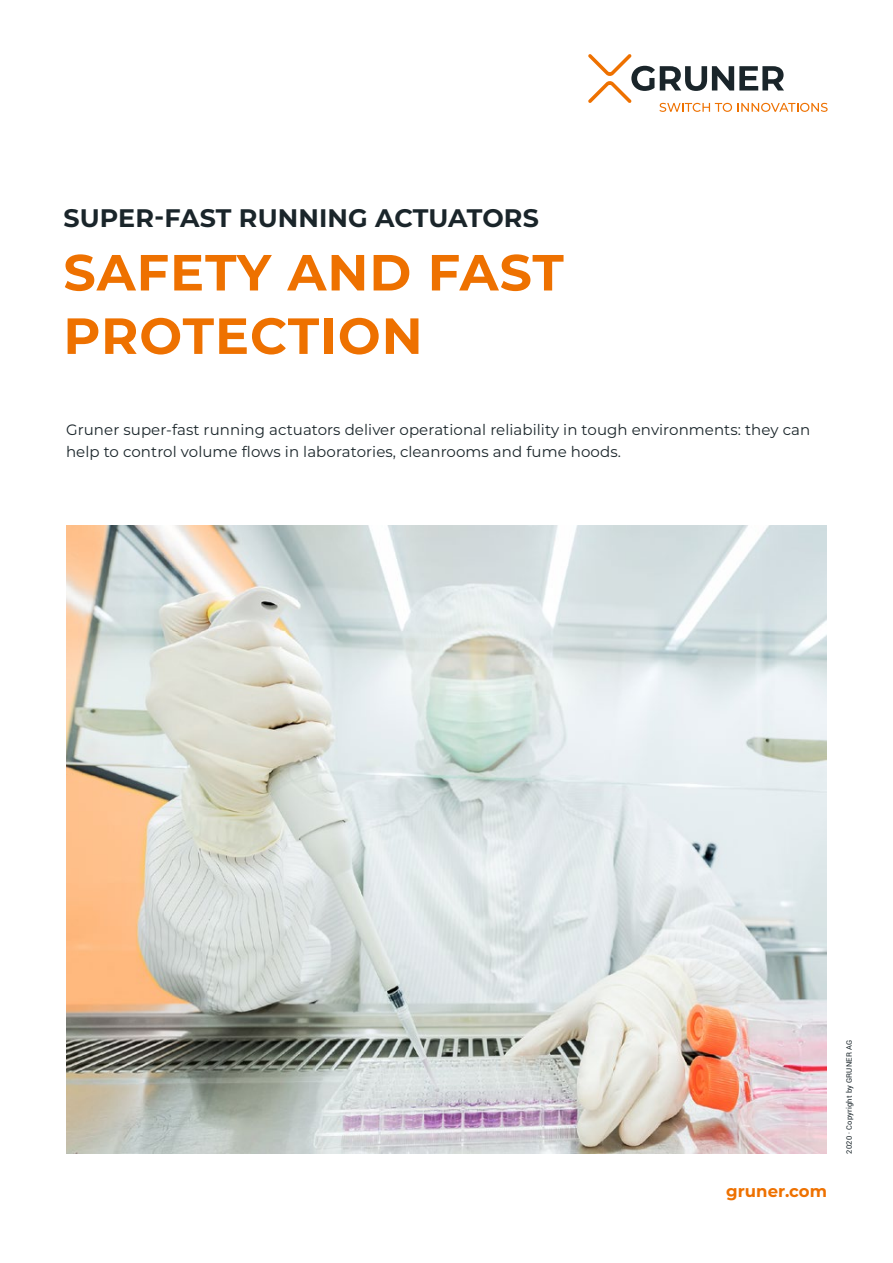
<style>
.page{position:relative;width:893px;height:1263px;background:#fff}
.page>*{position:absolute;margin:0;border:0;box-sizing:border-box;transform-origin:0 0}
.t1{font:700 50.7px/63.4px "Montserrat";letter-spacing:.02em;color:#ee7100}
.t2{font:700 25.35px "Montserrat";letter-spacing:.005em;color:#1a252a}
.t3{font:700 16.5px "Montserrat";color:#ee7100}
.t4{font:15px/22.5px "Montserrat";letter-spacing:.005em;color:#1a252a}
.t5{font:7.5px "Roboto";letter-spacing:.025em;color:#1a252a}
</style>
<div class="page">
<img style="left:66px;top:525px;width:761px;height:629px">
<svg style="left:588px;top:54px;width:240px;height:58px"></svg>
<h2 class="t2" style="left:63px;top:200px;width:477px">SUPER-FAST RUNNING ACTUATORS</h2>
<h1 class="t1" style="left:63px;top:238px;width:502px">SAFETY AND FAST<br>PROTECTION</h1>
<p class="t4" style="left:66px;top:417px;width:746px">Gruner super-fast running actuators deliver operational reliability in tough environments: they can help to control volume flows in laboratories, cleanrooms and fume hoods.</p>
<p class="t3" style="left:726px;top:1179px;width:102px">gruner.com</p>
<p class="t5" style="left:844px;top:1154px;width:115px;rotate:-90deg">2020 · Copyright by GRUNER AG</p>
</div>
